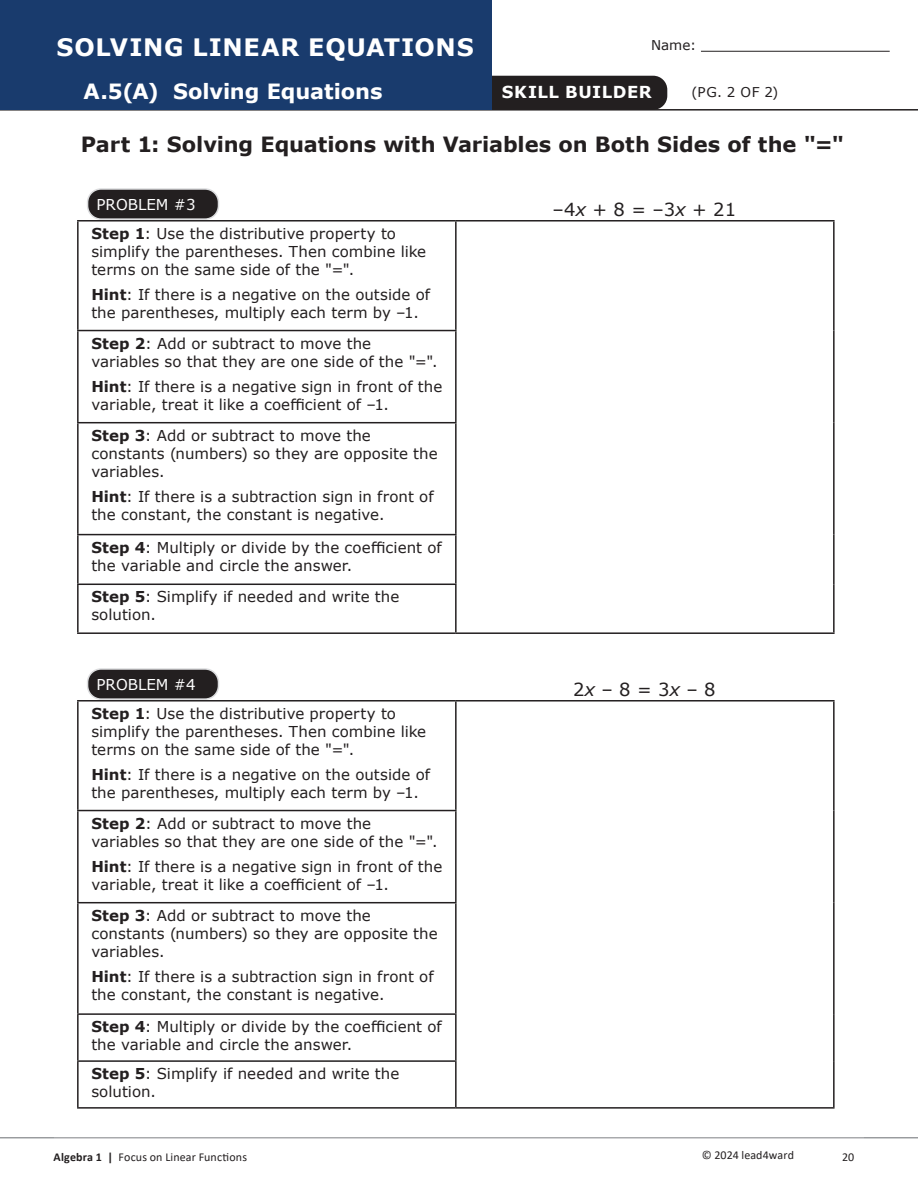
<style>
.page{position:relative;width:918px;height:1188px;background:#fff}
.page>*{position:absolute;margin:0;border:0;box-sizing:border-box;transform-origin:0 0}
.Main_Title{font:700 27px "Verdana";letter-spacing:.03em;color:#fff}
.Main_Title-2{font:700 24px "Verdana";letter-spacing:-.005em;color:#fff}
.Text_12{font:700 21px "Verdana";letter-spacing:-.005em;color:#231f20}
.Text{font:18px "Verdana";color:#231f20}
.Main_Title_white{font:700 16.5px "Verdana";letter-spacing:.035em;color:#fff}
.Text_10_indented_18{font:15px/18px "Verdana";color:#231f20}
.Text-2{font:15px "Verdana";color:#fff}
.Text_10_indented_18-2{font:13.5px "Verdana";letter-spacing:.005em;color:#231f20}
.t1{font:12px "Calibri";letter-spacing:.01em;color:#231f20}
.s1{font-style:italic}
.s2{font-weight:700}
</style>
<div class="page">
<hr style="left:0;top:1137px;width:918px;height:1px;background:#939598">
<div style="left:473px;top:76px;width:194px;height:34px;background:#231f20;border-radius:14px"></div>
<hr style="left:77px;top:220px;width:379px;height:2px;background:#231f20">
<hr style="left:77px;top:222px;width:2px;height:108px;background:#231f20">
<hr style="left:456px;top:220px;width:379px;height:2px;background:#231f20">
<hr style="left:455px;top:222px;width:2px;height:108px;background:#231f20">
<hr style="left:833px;top:222px;width:2px;height:109px;background:#231f20">
<hr style="left:77px;top:330px;width:380px;height:1px;background:#231f20">
<hr style="left:77px;top:331px;width:2px;height:91px;background:#231f20">
<hr style="left:455px;top:331px;width:2px;height:91px;background:#231f20">
<hr style="left:833px;top:331px;width:2px;height:92px;background:#231f20">
<hr style="left:77px;top:422px;width:380px;height:1px;background:#231f20">
<hr style="left:77px;top:423px;width:2px;height:111px;background:#231f20">
<hr style="left:455px;top:423px;width:2px;height:111px;background:#231f20">
<hr style="left:833px;top:423px;width:2px;height:112px;background:#231f20">
<hr style="left:77px;top:534px;width:380px;height:1px;background:#231f20">
<hr style="left:77px;top:535px;width:2px;height:49px;background:#231f20">
<hr style="left:455px;top:535px;width:2px;height:49px;background:#231f20">
<hr style="left:833px;top:535px;width:2px;height:49px;background:#231f20">
<hr style="left:77px;top:584px;width:380px;height:1px;background:#231f20">
<hr style="left:77px;top:585px;width:2px;height:47px;background:#231f20">
<hr style="left:455px;top:585px;width:2px;height:47px;background:#231f20">
<hr style="left:833px;top:584px;width:2px;height:48px;background:#231f20">
<hr style="left:77px;top:632px;width:379px;height:2px;background:#231f20">
<hr style="left:456px;top:632px;width:379px;height:2px;background:#231f20">
<div style="left:88px;top:189px;width:130px;height:30px;background:#231f20;border-radius:14px"></div>
<div style="left:87px;top:188px;width:132px;height:32px;border:2px solid #dcdddf;border-radius:14px"></div>
<hr style="left:77px;top:700px;width:379px;height:2px;background:#231f20">
<hr style="left:77px;top:702px;width:2px;height:108px;background:#231f20">
<hr style="left:456px;top:700px;width:379px;height:2px;background:#231f20">
<hr style="left:455px;top:702px;width:2px;height:108px;background:#231f20">
<hr style="left:833px;top:702px;width:2px;height:109px;background:#231f20">
<hr style="left:77px;top:810px;width:380px;height:1px;background:#231f20">
<hr style="left:77px;top:811px;width:2px;height:91px;background:#231f20">
<hr style="left:455px;top:811px;width:2px;height:91px;background:#231f20">
<hr style="left:833px;top:811px;width:2px;height:92px;background:#231f20">
<hr style="left:77px;top:902px;width:380px;height:1px;background:#231f20">
<hr style="left:77px;top:903px;width:2px;height:110px;background:#231f20">
<hr style="left:455px;top:903px;width:2px;height:110px;background:#231f20">
<hr style="left:833px;top:903px;width:2px;height:111px;background:#231f20">
<hr style="left:77px;top:1013px;width:380px;height:2px;background:#231f20">
<hr style="left:77px;top:1015px;width:2px;height:45px;background:#231f20">
<hr style="left:455px;top:1015px;width:2px;height:45px;background:#231f20">
<hr style="left:833px;top:1014px;width:2px;height:47px;background:#231f20">
<hr style="left:77px;top:1060px;width:380px;height:2px;background:#231f20">
<hr style="left:77px;top:1062px;width:2px;height:45px;background:#231f20">
<hr style="left:455px;top:1062px;width:2px;height:45px;background:#231f20">
<hr style="left:833px;top:1061px;width:2px;height:46px;background:#231f20">
<hr style="left:77px;top:1107px;width:379px;height:2px;background:#231f20">
<hr style="left:456px;top:1107px;width:379px;height:2px;background:#231f20">
<div style="left:88px;top:669px;width:130px;height:30px;background:#231f20;border-radius:14px"></div>
<div style="left:87px;top:668px;width:132px;height:32px;border:2px solid #dcdddf;border-radius:14px"></div>
<hr style="left:0;top:109px;width:918px;height:2px;background:#231f20">
<hr style="left:701px;top:51px;width:189px;height:1px;background:#231f20">
<div style="left:0;top:0;width:491px;height:109px;background:#193b6d"></div>
<p class="Main_Title" style="left:57px;top:28px;width:471px">SOLVING LINEAR EQUATIONS</p>
<p class="Main_Title-2" style="left:84px;top:74px;width:343px">A.5(A) Solving Equations</p>
<p class="Text_10_indented_18-2" style="left:651px;top:36px;width:47px">Name:</p>
<p class="Text_10_indented_18-2" style="left:692px;top:83px;width:88px">(PG. 2 OF 2)</p>
<p class="Main_Title_white" style="left:502px;top:80px;width:152px">SKILL BUILDER</p>
<p class="Text_12" style="left:81px;top:129px;width:765px">Part 1: Solving Equations with Variables on Both Sides of the "="</p>
<p class="Text-2" style="left:97px;top:194px;width:101px">PROBLEM #3</p>
<p class="Text" style="left:553px;top:197px;width:185px">–4<span class="s1">x</span> + 8 = –3<span class="s1">x</span> + 21</p>
<p class="Text_10_indented_18" style="left:91px;top:224px;width:336px"><span class="s2">Step 1</span>: Use the distributive property to simplify the parentheses. Then combine like terms on the same side of the "=".</p>
<p class="Text_10_indented_18" style="left:91px;top:285px;width:340px"><span class="s2">Hint</span>: If there is a negative on the outside of the parentheses, multiply each term by –1.</p>
<p class="Text_10_indented_18" style="left:91px;top:334px;width:348px"><span class="s2">Step 2</span>: Add or subtract to move the variables so that they are one side of the "=".</p>
<p class="Text_10_indented_18" style="left:91px;top:377px;width:353px"><span class="s2">Hint</span>: If there is a negative sign in front of the variable, treat it like a coefficient of –1.</p>
<p class="Text_10_indented_18" style="left:91px;top:426px;width:348px"><span class="s2">Step 3</span>: Add or subtract to move the constants (numbers) so they are opposite the variables.</p>
<p class="Text_10_indented_18" style="left:91px;top:487px;width:344px"><span class="s2">Hint</span>: If there is a subtraction sign in front of the constant, the constant is negative.</p>
<p class="Text_10_indented_18" style="left:91px;top:538px;width:352px"><span class="s2">Step 4</span>: Multiply or divide by the coefficient of the variable and circle the answer.</p>
<p class="Text_10_indented_18" style="left:91px;top:588px;width:310px"><span class="s2">Step 5</span>: Simplify if needed and write the solution.</p>
<p class="Text-2" style="left:97px;top:674px;width:101px">PROBLEM #4</p>
<p class="Text_10_indented_18" style="left:91px;top:704px;width:336px"><span class="s2">Step 1</span>: Use the distributive property to simplify the parentheses. Then combine like terms on the same side of the "=".</p>
<p class="Text_10_indented_18" style="left:91px;top:765px;width:340px"><span class="s2">Hint</span>: If there is a negative on the outside of the parentheses, multiply each term by –1.</p>
<p class="Text_10_indented_18" style="left:91px;top:814px;width:348px"><span class="s2">Step 2</span>: Add or subtract to move the variables so that they are one side of the "=".</p>
<p class="Text_10_indented_18" style="left:91px;top:857px;width:353px"><span class="s2">Hint</span>: If there is a negative sign in front of the variable, treat it like a coefficient of –1.</p>
<p class="Text_10_indented_18" style="left:91px;top:906px;width:348px"><span class="s2">Step 3</span>: Add or subtract to move the constants (numbers) so they are opposite the variables.</p>
<p class="Text_10_indented_18" style="left:91px;top:967px;width:344px"><span class="s2">Hint</span>: If there is a subtraction sign in front of the constant, the constant is negative.</p>
<p class="Text_10_indented_18" style="left:91px;top:1018px;width:352px"><span class="s2">Step 4</span>: Multiply or divide by the coefficient of the variable and circle the answer.</p>
<p class="Text_10_indented_18" style="left:91px;top:1065px;width:310px"><span class="s2">Step 5</span>: Simplify if needed and write the solution.</p>
<p class="Text" style="left:573px;top:677px;width:144px">2<span class="s1">x</span> – 8 = 3<span class="s1">x</span> – 8</p>
<p class="t1" style="left:54px;top:1148px;width:195px"><span class="s2">Algebra 1 |</span> Focus on Linear Functions</p>
<p class="t1" style="left:702px;top:1147px;width:94px">© 2024 lead4ward</p>
<p class="t1" style="left:842px;top:1148px;width:14px">20</p>
</div>
